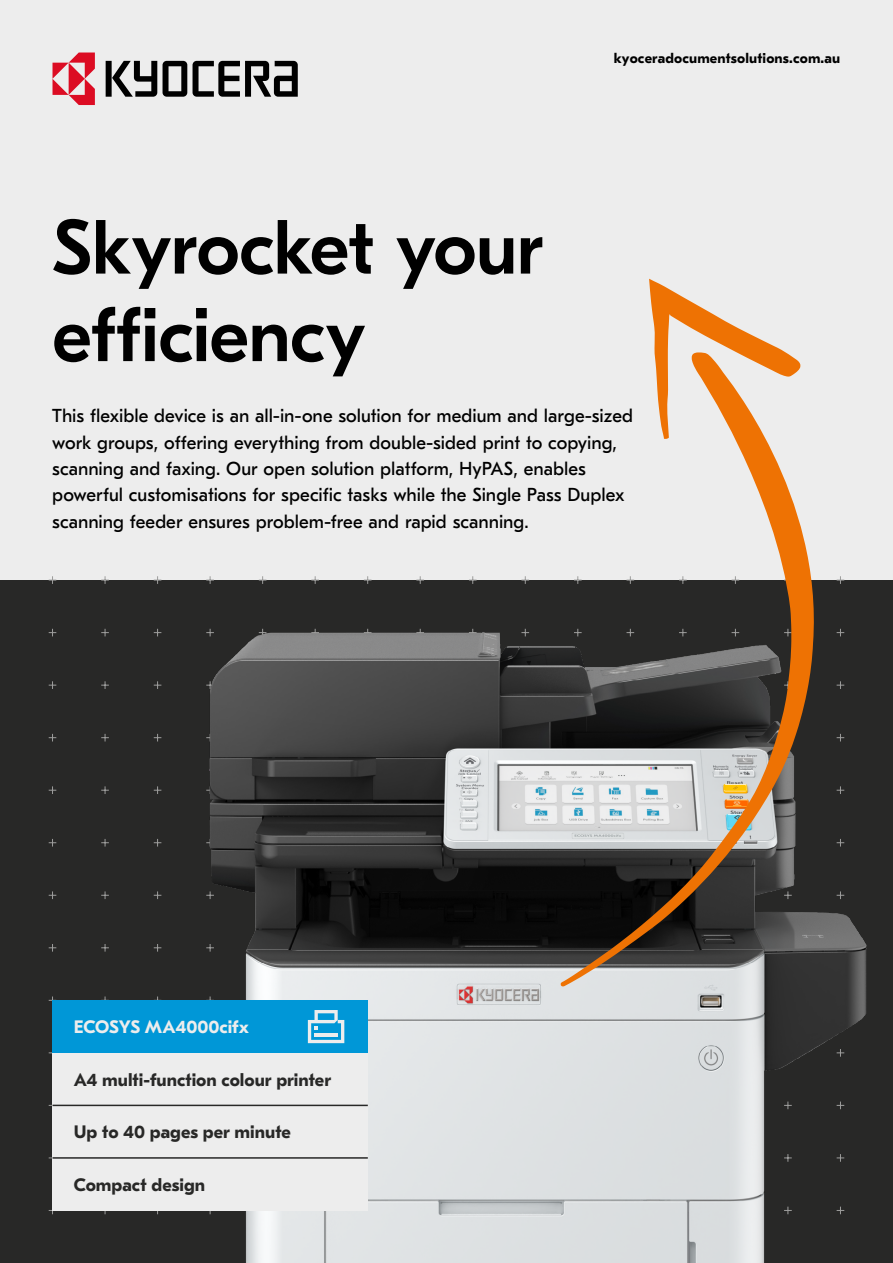
<style>
.page{position:relative;width:893px;height:1263px;background:#ededed}
.page>*{position:absolute;margin:0;border:0;box-sizing:border-box;transform-origin:0 0}
.t1{font:500 76.5px/87.4px "GT Eesti Pro Display";letter-spacing:-.01em;color:#000}
.t2{font:18.75px/26.2px "GT Eesti Pro Text";color:#000}
.t3{font:700 18px "GT Eesti Pro Text";color:#282827}
.t4{font:700 18px "GT Eesti Pro Text";color:#ededed}
.t5{font:700 14.25px "GT Eesti Pro Text";letter-spacing:.01em;color:#000}
</style>
<div class="page">
<div style="left:0;top:580px;width:893px;height:683px;background:#282827"></div>
<svg style="left:193px;top:61px;width:105px;height:36px"></svg>
<svg style="left:163px;top:61px;width:24px;height:36px"></svg>
<svg style="left:106px;top:61px;width:51px;height:36px"></svg>
<svg style="left:53px;top:53px;width:42px;height:52px"></svg>
<img style="left:161px;top:628px;width:706px;height:635px">
<div style="left:53px;top:1158px;width:315px;height:52px;background:#ededed"></div>
<div style="left:53px;top:1105px;width:315px;height:53px;background:#ededed"></div>
<div style="left:53px;top:1053px;width:315px;height:52px;background:#ededed"></div>
<div style="left:53px;top:1000px;width:315px;height:53px;background:#0097d7"></div>
<hr style="left:53px;top:1105px;width:315px;height:1px;background:#282827">
<hr style="left:53px;top:1157px;width:315px;height:2px;background:#282827">
<svg style="left:308px;top:1010px;width:36px;height:33px"></svg>
<svg style="left:561px;top:439px;width:262px;height:548px"></svg>
<svg style="left:649px;top:279px;width:152px;height:160px"></svg>
<p class="t5" style="left:614px;top:51px;width:228px">kyoceradocumentsolutions.com.au</p>
<h1 class="t1" style="left:52px;top:206px;width:492px">Skyrocket your efficiency</h1>
<p class="t2" style="left:52px;top:403px;width:582px">This flexible device is an all-in-one solution for medium and large-sized work groups, offering everything from double-sided print to copying, scanning and faxing. Our open solution platform, HyPAS, enables powerful customisations for specific tasks while the Single Pass Duplex scanning feeder ensures problem-free and rapid scanning.</p>
<p class="t4" style="left:74px;top:1017px;width:177px">ECOSYS MA4000cifx</p>
<p class="t3" style="left:74px;top:1070px;width:259px">A4 multi-function colour printer</p>
<p class="t3" style="left:74px;top:1122px;width:219px">Up to 40 pages per minute</p>
<p class="t3" style="left:74px;top:1175px;width:133px">Compact design</p>
</div>
